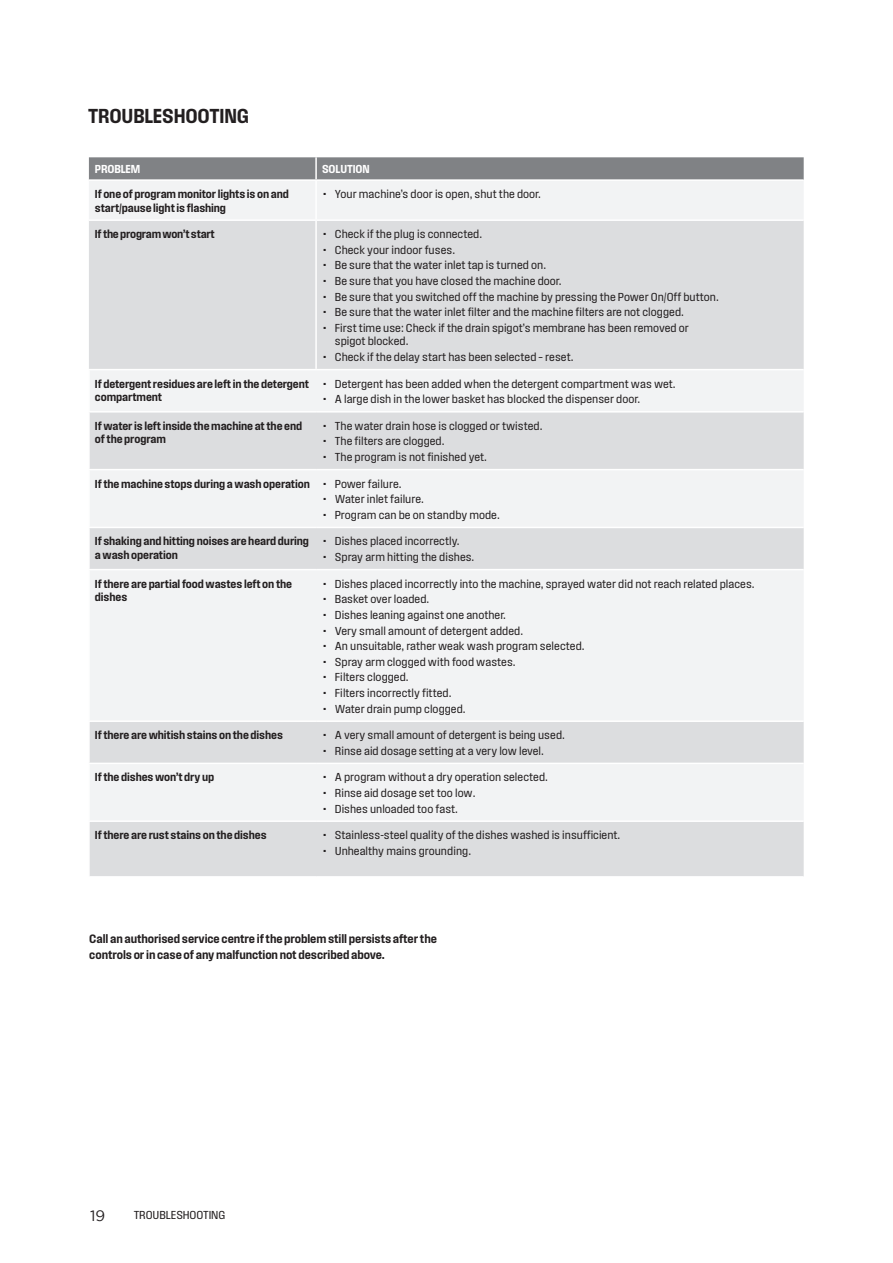
<style>
.page{position:relative;width:893px;height:1263px;background:#fff}
.page>*{position:absolute;margin:0;border:0;box-sizing:border-box;transform-origin:0 0}
.WMAN15_-_Chapter_Hea{font:21px "Field Gothic No.54";letter-spacing:-.01em;color:#231f20}
.t1{font:15px "Gotham";color:#231f20}
.WMAN15_-_Body{font:12.6px/15.1px "Field Gothic No.54";letter-spacing:-.01em;color:#231f20}
.t2{font:12px/13.5px "Field Gothic No.52";color:#231f20}
.WMAN15_-_Body-2{font:12px/13.5px "Field Gothic No.54";letter-spacing:-.01em;color:#231f20}
.table_copy{font:12px "Field Gothic No.54";letter-spacing:-.02em;color:#231f20}
.WMAN15_-_Body-3{font:12px "Field Gothic No.54";letter-spacing:-.01em;color:#fff}
</style>
<div class="page">
<svg style="left:89px;top:157px;width:715px;height:62px"></svg>
<div style="left:89px;top:221px;width:715px;height:655px;background:#dcdddf"></div>
<svg style="left:90px;top:370px;width:714px;height:450px;fill:#f2f3f4"></svg>
<hr style="left:315px;top:157px;width:2px;height:22px;background:#fff">
<hr style="left:89px;top:179px;width:227px;height:2px;background:#fff">
<hr style="left:316px;top:179px;width:488px;height:2px;background:#fff">
<hr style="left:315px;top:181px;width:2px;height:38px;background:#fff">
<hr style="left:315px;top:221px;width:2px;height:148px;background:#fff">
<hr style="left:88px;top:370px;width:2px;height:41px;background:#fff">
<hr style="left:88px;top:369px;width:228px;height:1px;background:#fff">
<hr style="left:316px;top:369px;width:488px;height:1px;background:#fff">
<hr style="left:88px;top:470px;width:2px;height:57px;background:#fff">
<hr style="left:88px;top:570px;width:2px;height:150px;background:#fff">
<hr style="left:88px;top:764px;width:2px;height:56px;background:#fff">
<hr style="left:88px;top:413px;width:2px;height:56px;background:#fff">
<hr style="left:88px;top:411px;width:228px;height:2px;background:#fff">
<hr style="left:316px;top:411px;width:488px;height:2px;background:#fff">
<hr style="left:88px;top:469px;width:228px;height:1px;background:#fff">
<hr style="left:316px;top:469px;width:488px;height:1px;background:#fff">
<hr style="left:88px;top:528px;width:2px;height:41px;background:#fff">
<hr style="left:88px;top:527px;width:228px;height:1px;background:#fff">
<hr style="left:316px;top:527px;width:488px;height:1px;background:#fff">
<hr style="left:88px;top:569px;width:228px;height:1px;background:#fff">
<hr style="left:316px;top:569px;width:488px;height:1px;background:#fff">
<hr style="left:88px;top:722px;width:2px;height:41px;background:#fff">
<hr style="left:88px;top:720px;width:228px;height:2px;background:#fff">
<hr style="left:316px;top:720px;width:488px;height:2px;background:#fff">
<hr style="left:88px;top:763px;width:228px;height:1px;background:#fff">
<hr style="left:316px;top:763px;width:488px;height:1px;background:#fff">
<hr style="left:88px;top:822px;width:2px;height:54px;background:#fff">
<hr style="left:88px;top:820px;width:228px;height:2px;background:#fff">
<hr style="left:316px;top:820px;width:488px;height:2px;background:#fff">
<p class="WMAN15_-_Chapter_Hea" style="left:88px;top:105px;width:162px">TROUBLESHOOTING</p>
<p class="WMAN15_-_Body-3" style="left:95px;top:162px;width:47px">PROBLEM</p>
<p class="WMAN15_-_Body-3" style="left:322px;top:162px;width:49px">SOLUTION</p>
<p class="WMAN15_-_Body-2" style="left:95px;top:187px;width:196px">If one of program monitor lights is on and start/pause light is flashing</p>
<p class="t2" style="left:322px;top:187px;width:220px">• Your machine’s door is open, shut the door.</p>
<p class="table_copy" style="left:95px;top:228px;width:121px">If the program won’t start</p>
<p class="t2" style="left:322px;top:227px;width:162px">• Check if the plug is connected.</p>
<p class="t2" style="left:322px;top:243px;width:135px">• Check your indoor fuses.</p>
<p class="t2" style="left:322px;top:259px;width:226px">• Be sure that the water inlet tap is turned on.</p>
<p class="t2" style="left:322px;top:274px;width:241px">• Be sure that you have closed the machine door.</p>
<p class="t2" style="left:322px;top:290px;width:398px">• Be sure that you switched off the machine by pressing the Power On/Off button.</p>
<p class="t2" style="left:322px;top:305px;width:363px">• Be sure that the water inlet filter and the machine filters are not clogged.</p>
<p class="t2" style="left:335px;top:321px;width:356px;text-indent:-13px">• First time use: Check if the drain spigot’s membrane has been removed or spigot blocked.</p>
<p class="t2" style="left:322px;top:350px;width:253px">• Check if the delay start has been selected – reset.</p>
<p class="WMAN15_-_Body-2" style="left:95px;top:377px;width:216px">If detergent residues are left in the detergent compartment</p>
<p class="t2" style="left:322px;top:377px;width:355px">• Detergent has been added when the detergent compartment was wet.</p>
<p class="t2" style="left:322px;top:392px;width:320px">• A large dish in the lower basket has blocked the dispenser door.</p>
<p class="WMAN15_-_Body-2" style="left:95px;top:419px;width:209px">If water is left inside the machine at the end of the program</p>
<p class="t2" style="left:322px;top:419px;width:222px">• The water drain hose is clogged or twisted.</p>
<p class="t2" style="left:322px;top:435px;width:124px">• The filters are clogged.</p>
<p class="t2" style="left:322px;top:450px;width:166px">• The program is not finished yet.</p>
<p class="WMAN15_-_Body-2" style="left:95px;top:477px;width:216px">If the machine stops during a wash operation</p>
<p class="t2" style="left:322px;top:477px;width:81px">• Power failure.</p>
<p class="t2" style="left:322px;top:492px;width:103px">• Water inlet failure.</p>
<p class="t2" style="left:322px;top:508px;width:179px">• Program can be on standby mode.</p>
<p class="WMAN15_-_Body-2" style="left:95px;top:534px;width:216px">If shaking and hitting noises are heard during a wash operation</p>
<p class="t2" style="left:322px;top:535px;width:139px">• Dishes placed incorrectly.</p>
<p class="t2" style="left:322px;top:550px;width:154px">• Spray arm hitting the dishes.</p>
<p class="WMAN15_-_Body-2" style="left:95px;top:577px;width:199px">If there are partial food wastes left on the dishes</p>
<p class="t2" style="left:322px;top:577px;width:434px">• Dishes placed incorrectly into the machine, sprayed water did not reach related places.</p>
<p class="t2" style="left:322px;top:592px;width:109px">• Basket over loaded.</p>
<p class="t2" style="left:322px;top:608px;width:185px">• Dishes leaning against one another.</p>
<p class="t2" style="left:322px;top:624px;width:203px">• Very small amount of detergent added.</p>
<p class="t2" style="left:322px;top:639px;width:264px">• An unsuitable, rather weak wash program selected.</p>
<p class="t2" style="left:322px;top:655px;width:195px">• Spray arm clogged with food wastes.</p>
<p class="t2" style="left:322px;top:670px;width:88px">• Filters clogged.</p>
<p class="t2" style="left:322px;top:686px;width:131px">• Filters incorrectly fitted.</p>
<p class="t2" style="left:322px;top:702px;width:145px">• Water drain pump clogged.</p>
<p class="WMAN15_-_Body-2" style="left:95px;top:728px;width:190px">If there are whitish stains on the dishes</p>
<p class="t2" style="left:322px;top:728px;width:244px">• A very small amount of detergent is being used.</p>
<p class="t2" style="left:322px;top:744px;width:223px">• Rinse aid dosage setting at a very low level.</p>
<p class="WMAN15_-_Body-2" style="left:95px;top:770px;width:121px">If the dishes won’t dry up</p>
<p class="t2" style="left:322px;top:770px;width:227px">• A program without a dry operation selected.</p>
<p class="t2" style="left:322px;top:786px;width:155px">• Rinse aid dosage set too low.</p>
<p class="t2" style="left:322px;top:802px;width:137px">• Dishes unloaded too fast.</p>
<p class="WMAN15_-_Body-2" style="left:95px;top:828px;width:173px">If there are rust stains on the dishes</p>
<p class="t2" style="left:322px;top:828px;width:300px">• Stainless-steel quality of the dishes washed is insufficient.</p>
<p class="t2" style="left:322px;top:844px;width:151px">• Unhealthy mains grounding.</p>
<p class="WMAN15_-_Body" style="left:89px;top:931px;width:349px">Call an authorised service centre if the problem still persists after the controls or in case of any malfunction not described above.</p>
<p class="t1" style="left:90px;top:1207px;width:17px">19</p>
<p class="t2" style="left:134px;top:1208px;width:93px">TROUBLESHOOTING</p>
</div>
